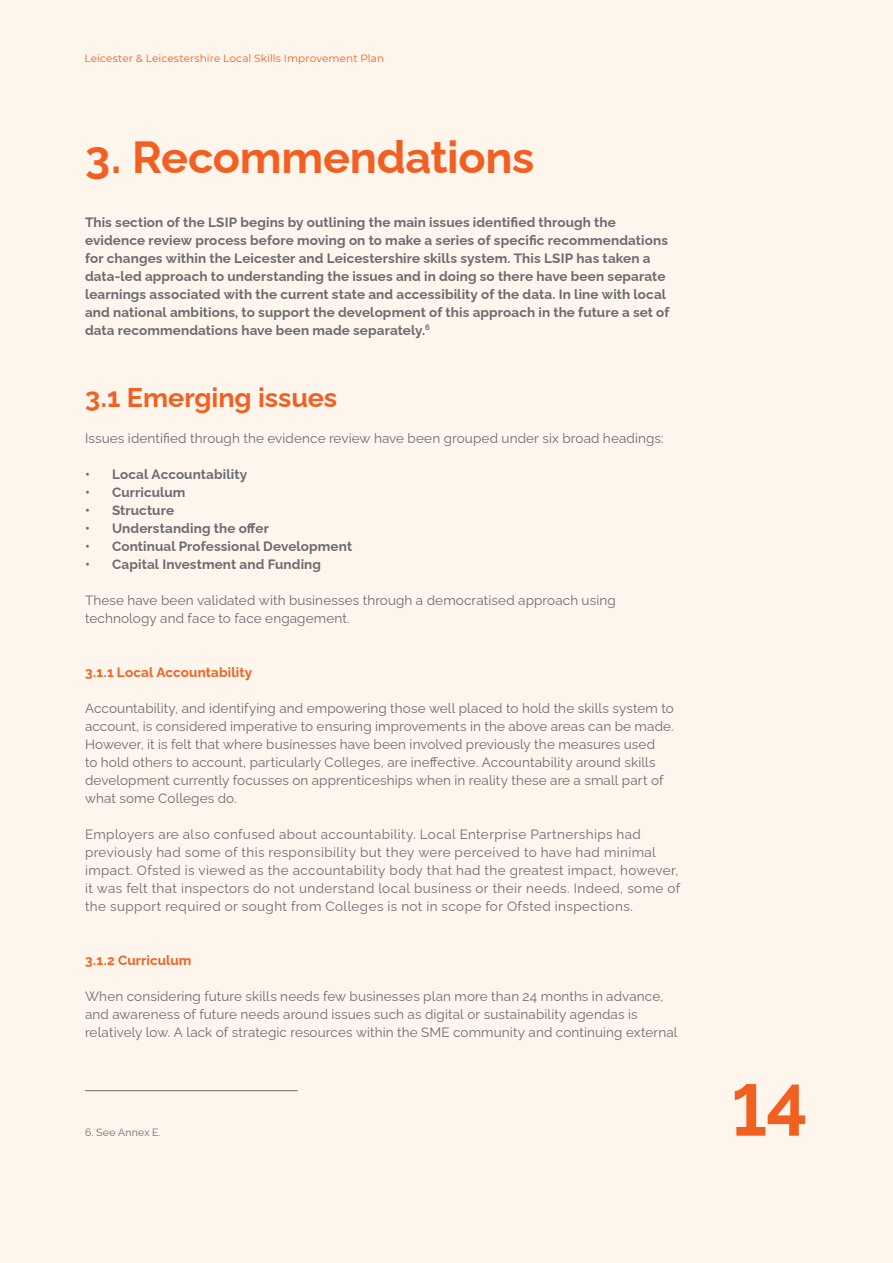
<style>
.page{position:relative;width:893px;height:1263px;background:#fef5ed}
.page>*{position:absolute;margin:0;border:0;box-sizing:border-box;transform-origin:0 0}
.t1{font:700 72px "Raleway";color:#f26021}
.t2{font:700 45px "Raleway";letter-spacing:-.005em;color:#f26021}
.t3{font:700 27px "Raleway";letter-spacing:-.005em;color:#f26021}
.t4{font:13.5px/18px "Raleway";letter-spacing:.01em;color:#6c6d70}
.t5{font:700 13.5px/18px "Raleway";letter-spacing:.01em;color:#6c6d70}
.t6{font:13.5px/18px "Raleway";letter-spacing:.03em;color:#6c6d70}
.t7{font:700 13.5px "Raleway";letter-spacing:.01em;color:#f26021}
.t8{font:10.5px "Montserrat";letter-spacing:.01em;color:#f26021}
.t9{font:10.5px "Raleway";letter-spacing:.02em;color:#6c6d70}
</style>
<div class="page">
<hr style="left:85px;top:1090px;width:213px;height:1px;background:#6c6d70">
<p class="t8" style="left:85px;top:51px;width:301px">Leicester &amp; Leicestershire Local Skills Improvement Plan</p>
<h2 class="t2" style="left:85px;top:121px;width:451px">3. Recommendations</h2>
<p class="t5" style="left:85px;top:211px;width:586px">This section of the LSIP begins by outlining the main issues identified through the evidence review process before moving on to make a series of specific recommendations for changes within the Leicester and Leicestershire skills system. This LSIP has taken a data-led approach to understanding the issues and in doing so there have been separate learnings associated with the current state and accessibility of the data. In line with local and national ambitions, to support the development of this approach in the future a set of data recommendations have been made separately.<sup>6</sup></p>
<h3 class="t3" style="left:85px;top:375px;width:254px">3.1 Emerging issues</h3>
<p class="t4" style="left:85px;top:427px;width:580px">Issues identified through the evidence review have been grouped under six broad headings:</p>
<p class="t5" style="left:85px;top:463px;width:164px">• Local Accountability</p>
<p class="t5" style="left:85px;top:481px;width:102px">• Curriculum</p>
<p class="t5" style="left:85px;top:499px;width:91px">• Structure</p>
<p class="t5" style="left:85px;top:517px;width:186px">• Understanding the offer</p>
<p class="t5" style="left:85px;top:535px;width:269px">• Continual Professional Development</p>
<p class="t5" style="left:85px;top:553px;width:238px">• Capital Investment and Funding</p>
<p class="t4" style="left:85px;top:589px;width:532px">These have been validated with businesses through a democratised approach using technology and face to face engagement.</p>
<p class="t7" style="left:85px;top:661px;width:169px">3.1.1 Local Accountability</p>
<p class="t4" style="left:85px;top:697px;width:590px">Accountability, and identifying and empowering those well placed to hold the skills system to account, is considered imperative to ensuring improvements in the above areas can be made.<br>However, it is felt that where businesses have been involved previously the measures used<br>to hold others to account, particularly Colleges, are ineffective. Accountability around skills development currently focusses on apprenticeships when in reality these are a small part of what some Colleges do.</p>
<p class="t6" style="left:85px;top:823px;width:597px">Employers are also confused about accountability. Local Enterprise Partnerships had previously had some of this responsibility but they were perceived to have had minimal impact. Ofsted is viewed as the accountability body that had the greatest impact, however, it was felt that inspectors do not understand local business or their needs. Indeed, some of the support required or sought from Colleges is not in scope for Ofsted inspections.</p>
<p class="t7" style="left:85px;top:949px;width:108px">3.1.2 Curriculum</p>
<p class="t4" style="left:85px;top:985px;width:594px">When considering future skills needs few businesses plan more than 24 months in advance, and awareness of future needs around issues such as digital or sustainability agendas is relatively low. A lack of strategic resources within the SME community and continuing external</p>
<p class="t9" style="left:85px;top:1123px;width:77px">6. See Annex E.</p>
<h1 class="t1" style="left:732px;top:1053px;width:78px">14</h1>
</div>
